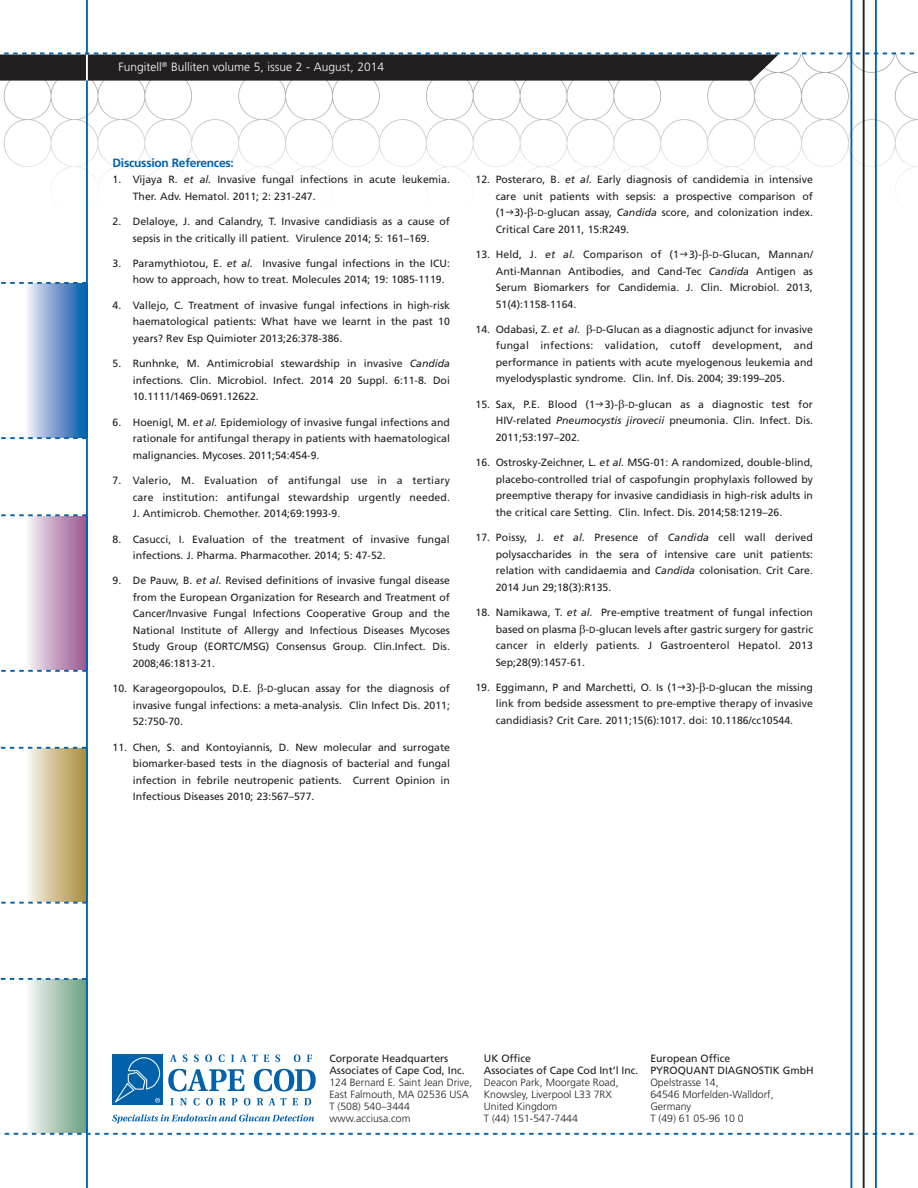
<style>
.page{position:relative;width:918px;height:1188px;background:#fff}
.page>*{position:absolute;margin:0;border:0;box-sizing:border-box;transform-origin:0 0}
.t1{font:300 12px "Frutiger";color:#fff}
.t2{font:700 12px "Frutiger";letter-spacing:-.02em;color:#0161aa}
.t3{font:10.5px/16.5px "Frutiger";color:#231f20;text-align:justify}
.t4{font:300 10.5px/12px "Frutiger";color:#231f20}
.s1{font-style:italic}
.s2{font-size:9px}
</style>
<div class="page">
<img style="left:3px;top:81px;width:915px;height:127px">
<svg style="left:28px;top:284px;width:58px;height:153px;background:#7aa0ce"></svg>
<div style="left:25px;top:516px;width:62px;height:154px;background:linear-gradient(to right,#f8f5f9,#9b568e)"></div>
<div style="left:25px;top:748px;width:62px;height:154px;background:linear-gradient(to right,#fcf8f2,#aa8c39)"></div>
<div style="left:25px;top:979px;width:62px;height:154px;background:linear-gradient(to right,#fbf9f7,#6aa080)"></div>
<svg style="left:1px;top:282px;width:85px;height:2px"></svg>
<svg style="left:1px;top:437px;width:85px;height:2px"></svg>
<svg style="left:1px;top:514px;width:85px;height:2px"></svg>
<svg style="left:1px;top:670px;width:85px;height:2px"></svg>
<svg style="left:1px;top:902px;width:85px;height:2px"></svg>
<svg style="left:1px;top:747px;width:85px;height:2px"></svg>
<svg style="left:1px;top:978px;width:85px;height:2px"></svg>
<hr style="left:86px;top:0;width:2px;height:1188px;background:#0161aa">
<hr style="left:875px;top:0;width:2px;height:1188px;background:#0161aa">
<hr style="left:850px;top:0;width:2px;height:1188px;background:#0161aa">
<hr style="left:863px;top:0;width:2px;height:1188px;background:#231f20">
<svg style="left:0;top:1133px;width:918px;height:2px"></svg>
<svg style="left:0;top:52px;width:918px;height:29px;background:#4e4f52"></svg>
<svg style="left:112px;top:1114px;width:202px;height:10px"></svg>
<svg style="left:170px;top:1055px;width:7px;height:7px"></svg>
<svg style="left:183px;top:1055px;width:5px;height:7px"></svg>
<svg style="left:194px;top:1055px;width:5px;height:7px"></svg>
<svg style="left:205px;top:1054px;width:7px;height:8px"></svg>
<svg style="left:219px;top:1054px;width:6px;height:8px"></svg>
<svg style="left:231px;top:1055px;width:3px;height:7px"></svg>
<svg style="left:240px;top:1055px;width:18px;height:7px"></svg>
<svg style="left:264px;top:1055px;width:5px;height:7px"></svg>
<svg style="left:275px;top:1055px;width:5px;height:7px"></svg>
<svg style="left:294px;top:1054px;width:7px;height:8px"></svg>
<svg style="left:307px;top:1055px;width:5px;height:7px"></svg>
<svg style="left:168px;top:1069px;width:77px;height:22px"></svg>
<svg style="left:254px;top:1069px;width:62px;height:22px"></svg>
<svg style="left:170px;top:1098px;width:4px;height:7px"></svg>
<svg style="left:180px;top:1098px;width:7px;height:7px"></svg>
<svg style="left:193px;top:1098px;width:7px;height:7px"></svg>
<svg style="left:206px;top:1098px;width:7px;height:7px"></svg>
<svg style="left:219px;top:1098px;width:7px;height:7px"></svg>
<svg style="left:232px;top:1098px;width:5px;height:7px"></svg>
<svg style="left:244px;top:1098px;width:7px;height:7px"></svg>
<svg style="left:257px;top:1098px;width:6px;height:7px"></svg>
<svg style="left:269px;top:1098px;width:17px;height:7px"></svg>
<svg style="left:292px;top:1098px;width:6px;height:7px"></svg>
<svg style="left:304px;top:1098px;width:7px;height:7px"></svg>
<div style="left:112px;top:1055px;width:51px;height:50px;background:#0161aa"></div>
<svg style="left:115px;top:1057px;width:46px;height:46px"></svg>
<p class="t1" style="left:118px;top:60px;width:267px">Fungitell<sup>®</sup> Bulliten volume 5, issue 2 - August, 2014</p>
<p class="t2" style="left:113px;top:155px;width:123px">Discussion References:</p>
<p class="t3" style="left:133px;top:171px;width:319px;text-indent:-20px">1. Vijaya R. <span class="s1">et al.</span> Invasive fungal infections in acute leukemia.<br>Ther. Adv. Hematol. 2011; 2: 231-247.</p>
<p class="t3" style="left:113px;top:213px;width:339px;text-align:center">2. Delaloye, J. and Calandry, T. Invasive candidiasis as a cause of sepsis in the critically ill patient. Virulence 2014; 5: 161–169.</p>
<p class="t3" style="left:133px;top:255px;width:319px;text-indent:-20px">3. Paramythiotou, E. <span class="s1">et al.</span> Invasive fungal infections in the ICU: how to approach, how to treat. Molecules 2014; 19: 1085-1119.</p>
<p class="t3" style="left:133px;top:297px;width:319px;text-indent:-20px">4. Vallejo, C. Treatment of invasive fungal infections in high-risk haematological patients: What have we learnt in the past 10 years? Rev Esp Quimioter 2013;26:378-386.</p>
<p class="t3" style="left:133px;top:355px;width:319px;text-indent:-20px">5. Runhnke, M. Antimicrobial stewardship in invasive <span class="s1">Candida </span>infections. Clin. Microbiol. Infect. 2014 20 Suppl. 6:11-8. Doi 10.1111/1469-0691.12622.</p>
<p class="t3" style="left:133px;top:414px;width:319px;text-indent:-20px">6. Hoenigl, M. <span class="s1">et al.</span> Epidemiology of invasive fungal infections and rationale for antifungal therapy in patients with haematological malignancies. Mycoses. 2011;54:454-9.</p>
<p class="t3" style="left:133px;top:472px;width:319px;text-indent:-20px">7. Valerio, M. Evaluation of antifungal use in a tertiary care institution: antifungal stewardship urgently needed.<br>J. Antimicrob. Chemother. 2014;69:1993-9.</p>
<p class="t3" style="left:133px;top:531px;width:318px;text-indent:-20px">8. Casucci, I. Evaluation of the treatment of invasive fungal infections. J. Pharma. Pharmacother. 2014; 5: 47-52.</p>
<p class="t3" style="left:133px;top:572px;width:319px;text-indent:-20px">9. De Pauw, B. <span class="s1">et al.</span> Revised definitions of invasive fungal disease from the European Organization for Research and Treatment of Cancer/Invasive Fungal Infections Cooperative Group and the National Institute of Allergy and Infectious Diseases Mycoses Study Group (EORTC/MSG) Consensus Group. Clin.Infect. Dis.<br>2008;46:1813-21.</p>
<p class="t3" style="left:133px;top:680px;width:319px;text-indent:-20px">10. Karageorgopoulos, D.E. -<span class="s2">D</span>-glucan assay for the diagnosis of invasive fungal infections: a meta-analysis. Clin Infect Dis. 2011; 52:750-70.</p>
<p class="t3" style="left:133px;top:739px;width:319px;text-indent:-20px">11. Chen, S. and Kontoyiannis, D. New molecular and surrogate biomarker-based tests in the diagnosis of bacterial and fungal infection in febrile neutropenic patients. Current Opinion in Infectious Diseases 2010; 23:567–577.</p>
<p class="t3" style="left:496px;top:171px;width:319px;text-indent:-20px">12. Posteraro, B. <span class="s1">et al.</span> Early diagnosis of candidemia in intensive care unit patients with sepsis: a prospective comparison of (1 3)- -<span class="s2">D</span>-glucan assay, <span class="s1">Candida</span> score, and colonization index.<br>Critical Care 2011, 15:R249.</p>
<p class="t3" style="left:496px;top:246px;width:319px;text-indent:-20px">13. Held, J. <span class="s1">et al.</span> Comparison of (1 3)- -<span class="s2">D</span>-Glucan, Mannan/ Anti-Mannan Antibodies, and Cand-Tec <span class="s1">Candida</span> Antigen as Serum Biomarkers for Candidemia. J. Clin. Microbiol. 2013, 51(4):1158-1164.</p>
<p class="t3" style="left:496px;top:321px;width:319px;text-indent:-20px">14. Odabasi, Z. <span class="s1">et al.</span> -<span class="s2">D</span>-Glucan as a diagnostic adjunct for invasive fungal infections: validation, cutoff development, and performance in patients with acute myelogenous leukemia and myelodysplastic syndrome. Clin. Inf. Dis. 2004; 39:199–205.</p>
<p class="t3" style="left:496px;top:396px;width:319px;text-indent:-20px">15. Sax, P.E. Blood (1 3)- -<span class="s2">D</span>-glucan as a diagnostic test for HIV-related <span class="s1">Pneumocystis jirovecii</span> pneumonia. Clin. Infect. Dis.<br>2011;53:197–202.</p>
<p class="t3" style="left:496px;top:454px;width:319px;text-indent:-20px">16. Ostrosky-Zeichner, L. <span class="s1">et al.</span> MSG-01: A randomized, double-blind, placebo-controlled trial of caspofungin prophylaxis followed by preemptive therapy for invasive candidiasis in high-risk adults in the critical care Setting. Clin. Infect. Dis. 2014;58:1219–26.</p>
<p class="t3" style="left:496px;top:529px;width:319px;text-indent:-20px">17. Poissy, J. <span class="s1">et al.</span> Presence of <span class="s1">Candida</span> cell wall derived polysaccharides in the sera of intensive care unit patients: relation with candidaemia and <span class="s1">Candida</span> colonisation. Crit Care.<br>2014 Jun 29;18(3):R135.</p>
<p class="t3" style="left:496px;top:604px;width:319px;text-indent:-20px">18. Namikawa, T. <span class="s1">et al.</span> Pre-emptive treatment of fungal infection based on plasma -<span class="s2">D</span>-glucan levels after gastric surgery for gastric cancer in elderly patients. J Gastroenterol Hepatol. 2013<br>Sep;28(9):1457-61.</p>
<p class="t3" style="left:496px;top:679px;width:319px;text-indent:-20px">19. Eggimann, P and Marchetti, O. Is (1 3)- -<span class="s2">D</span>-glucan the missing link from bedside assessment to pre-emptive therapy of invasive candidiasis? Crit Care. 2011;15(6):1017. doi: 10.1186/cc10544.</p>
<p class="t3" style="left:329px;top:1052px;width:137px;line-height:12px">Corporate Headquarters<br>Associates of Cape Cod, Inc.</p>
<p class="t4" style="left:329px;top:1077px;width:144px">124 Bernard E. Saint Jean Drive,<br>East Falmouth, MA 02536 USA<br>T (508) 540–3444 www.acciusa.com</p>
<p class="t3" style="left:484px;top:1052px;width:156px;line-height:12px">UK Office<br>Associates of Cape Cod Int’l Inc.</p>
<p class="t4" style="left:484px;top:1077px;width:136px">Deacon Park, Moorgate Road,<br>Knowsley, Liverpool L33 7RX<br>United Kingdom<br>T (44) 151-547-7444</p>
<p class="t3" style="left:650px;top:1052px;width:81px;line-height:12px">European Office<br>Pyroquant</p>
<p class="t3" style="left:717px;top:1062px;width:16px">Diagno</p>
<p class="t3" style="left:759px;top:1062px;width:12px">stik</p>
<p class="t3" style="left:783px;top:1062px;width:32px">GmbH</p>
<p class="t4" style="left:650px;top:1077px;width:125px">Opelstrasse 14,<br>64546 Morfelden-Walldorf,<br>Germany<br>T (49) 61 05-96 10 0</p>
</div>
